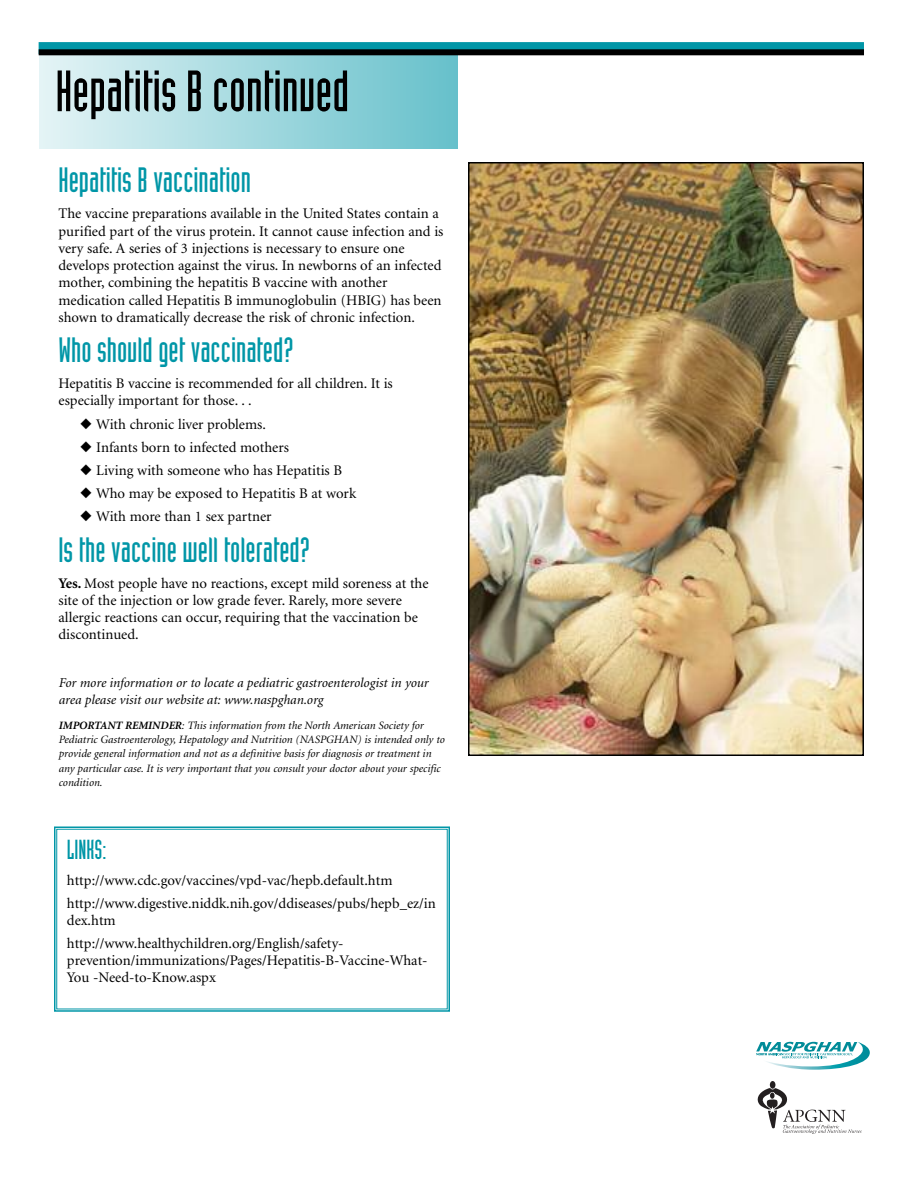
<style>
.page{position:relative;width:918px;height:1188px;background:#fff}
.page>*{position:absolute;margin:0;border:0;box-sizing:border-box;transform-origin:0 0}
.t1{font:57px "Industria Solid";color:#000}
.t2{font:34.5px "Industria Solid";color:#0096a7}
.t3{font:27px "Industria Solid";color:#0096a7}
.t4{font:14.7px/17.2px "Minion";color:#000}
.t5{font:italic 13.5px/17.2px "Minion";color:#000}
.t6{font:italic 11.25px/14.2px "Minion";color:#000}
.s1{font-weight:700}
</style>
<div class="page">
<div style="left:39px;top:46px;width:418px;height:102px;background:linear-gradient(to right,#e5f4f6,#67c0cb)"></div>
<div style="left:39px;top:42px;width:825px;height:12px;background:#0096a7"></div>
<div style="left:39px;top:49px;width:825px;height:6px;background:#000"></div>
<svg style="left:756px;top:1042px;width:114px;height:28px"></svg>
<img style="left:471px;top:165px;width:390px;height:588px">
<div style="left:468px;top:162px;width:396px;height:594px;border:2px solid #000"></div>
<div style="left:770px;top:1081px;width:5px;height:8px;background:#231f20;border-radius:50%"></div>
<svg style="left:758px;top:1088px;width:103px;height:46px"></svg>
<div style="left:54px;top:826px;width:396px;height:186px;border:2px solid #0096a7"></div>
<h1 class="t1" style="left:56px;top:71px;width:295px">Hepatitis B continued</h1>
<h2 class="t2" style="left:59px;top:168px;width:194px">Hepatitis B vaccination</h2>
<p class="t4" style="left:59px;top:206px;width:386px">The vaccine preparations available in the United States contain a purified part of the virus protein. It cannot cause infection and is very safe. A series of 3 injections is necessary to ensure one develops protection against the virus. In newborns of an infected mother, combining the hepatitis B vaccine with another medication called Hepatitis B immunoglobulin (HBIG) has been shown to dramatically decrease the risk of chronic infection.</p>
<h2 class="t2" style="left:59px;top:338px;width:237px">Who should get vaccinated?</h2>
<p class="t4" style="left:59px;top:376px;width:336px">Hepatitis B vaccine is recommended for all children. It is especially important for those. . .</p>
<p class="t4" style="left:80px;top:416px;width:187px">◆ With chronic liver problems.</p>
<p class="t4" style="left:80px;top:440px;width:210px">◆ Infants born to infected mothers</p>
<p class="t4" style="left:80px;top:463px;width:264px">◆ Living with someone who has Hepatitis B</p>
<p class="t4" style="left:80px;top:486px;width:278px">◆ Who may be exposed to Hepatitis B at work</p>
<p class="t4" style="left:80px;top:509px;width:193px">◆ With more than 1 sex partner</p>
<h2 class="t2" style="left:59px;top:537px;width:253px">Is the vaccine well tolerated?</h2>
<p class="t4" style="left:59px;top:576px;width:372px"><span class="s1">Yes.</span> Most people have no reactions, except mild soreness at the site of the injection or low grade fever. Rarely, more severe allergic reactions can occur, requiring that the vaccination be discontinued.</p>
<p class="t5" style="left:59px;top:675px;width:371px">For more information or to locate a pediatric gastroenterologist in your area please visit our website at: www.naspghan.org</p>
<p class="t6" style="left:59px;top:719px;width:387px"><span class="s1">IMPORTANT REMINDER</span>: This information from the North American Society for Pediatric Gastroenterology, Hepatology and Nutrition (NASPGHAN) is intended only to provide general information and not as a definitive basis for diagnosis or treatment in any particular case. It is very important that you consult your doctor about your specific condition.</p>
<h3 class="t3" style="left:67px;top:840px;width:41px">LINKS:</h3>
<p class="t4" style="left:67px;top:870px;width:370px;line-height:22.6px">http://www.cdc.gov/vaccines/vpd-vac/hepb.default.htm http://www.digestive.niddk.nih.gov/ddiseases/pubs/hepb_ez/in</p>
<p class="t4" style="left:67px;top:910px;width:278px;line-height:22.6px">dex.htm http://www.healthychildren.org/English/safety-</p>
<p class="t4" style="left:67px;top:953px;width:362px">prevention/immunizations/Pages/Hepatitis-B-Vaccine-What-<br>You -Need-to-Know.aspx</p>
</div>
